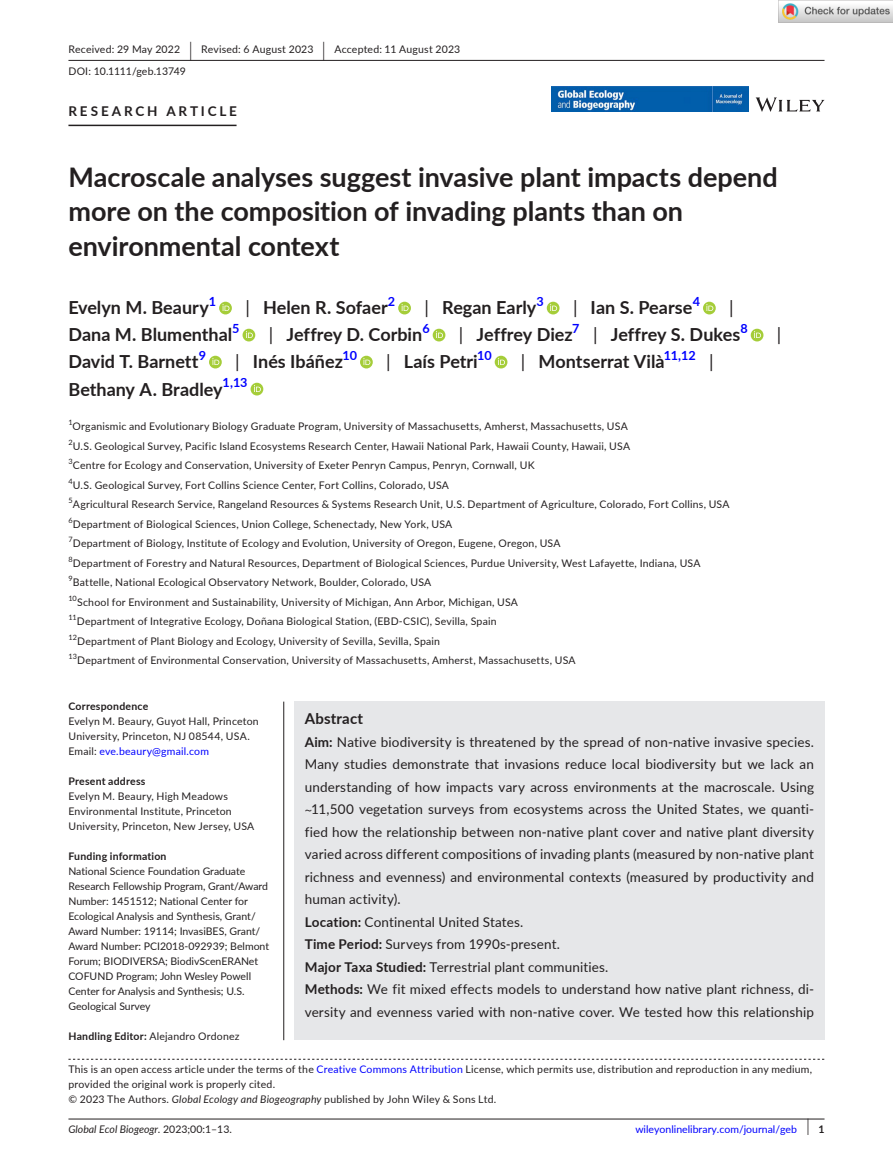
<style>
.page{position:relative;width:893px;height:1174px;background:#fff}
.page>*{position:absolute;margin:0;border:0;box-sizing:border-box;transform-origin:0 0}
.t1{font:700 27px/34.5px "Lato";color:#231f20}
.t2{font:700 18px "Lato";color:#231f20}
.t3{font:18px "Lato";color:#231f20}
.t4{font:700 15px "Lato";letter-spacing:.015em;color:#231f20}
.t5{font:13.5px/22.5px "Lato";letter-spacing:.01em;color:#231f20}
.t6{font:700 13.5px "Lato";letter-spacing:.21em;color:#231f20}
.t7{font:700 12.6px "Lato";letter-spacing:-.015em;color:#00f}
.t8{font:10.5px/19.5px "Lato";letter-spacing:.02em;color:#231f20}
.t9{font:10.5px/15px "Lato";color:#231f20}
.t10{font:700 10.5px "Lato";letter-spacing:.02em;color:#231f20}
.t11{font:10.5px "Lato";color:#00f}
.t12{font:italic 10.5px "Lato";color:#231f20}
.s1{font-size:19.65px}
.s2{font-weight:400}
.s3{color:#00f}
.s4{font-weight:700}
.s5{font-family:"STIX"}
.s6{font-style:italic}
.s7{font-style:normal}
.s8{font-size:17.4px;color:#231f20}
.s9{font-weight:700;color:#231f20}
</style>
<div class="page">
<hr style="left:68px;top:1118px;width:756px;height:1px;background:#231f20">
<svg style="left:756px;top:97px;width:68px;height:15px"></svg>
<img style="left:551px;top:86px;width:197px;height:26px">
<hr style="left:68px;top:60px;width:756px;height:1px;background:#231f20">
<hr style="left:68px;top:125px;width:169px;height:1px;background:#231f20">
<svg style="left:219px;top:302px;width:13px;height:12px"></svg>
<svg style="left:223px;top:304px;width:6px;height:7px"></svg>
<svg style="left:398px;top:302px;width:13px;height:12px"></svg>
<svg style="left:402px;top:304px;width:7px;height:7px"></svg>
<div style="left:547px;top:302px;width:12px;height:12px;background:#a5cd39;border-radius:50%"></div>
<svg style="left:550px;top:304px;width:7px;height:7px"></svg>
<svg style="left:703px;top:302px;width:13px;height:12px"></svg>
<svg style="left:706px;top:304px;width:7px;height:7px"></svg>
<div style="left:243px;top:329px;width:12px;height:12px;background:#a5cd39;border-radius:50%"></div>
<svg style="left:246px;top:331px;width:7px;height:7px"></svg>
<div style="left:433px;top:329px;width:12px;height:12px;background:#a5cd39;border-radius:50%"></div>
<svg style="left:436px;top:331px;width:7px;height:7px"></svg>
<div style="left:751px;top:329px;width:12px;height:12px;background:#a5cd39;border-radius:50%"></div>
<svg style="left:754px;top:331px;width:7px;height:7px"></svg>
<svg style="left:209px;top:356px;width:13px;height:12px"></svg>
<svg style="left:212px;top:358px;width:7px;height:7px"></svg>
<svg style="left:360px;top:356px;width:13px;height:12px"></svg>
<svg style="left:363px;top:358px;width:7px;height:7px"></svg>
<div style="left:495px;top:356px;width:12px;height:12px;background:#a5cd39;border-radius:50%"></div>
<svg style="left:498px;top:358px;width:7px;height:7px"></svg>
<div style="left:251px;top:383px;width:12px;height:12px;background:#a5cd39;border-radius:50%"></div>
<svg style="left:254px;top:385px;width:7px;height:7px"></svg>
<svg style="left:68px;top:1058px;width:756px;height:1px"></svg>
<div style="left:294px;top:701px;width:530px;height:339px;background:#e6e7e9"></div>
<hr style="left:283px;top:701px;width:1px;height:339px;background:#231f20">
<img style="left:779px;top:0;width:114px;height:23px">
<p class="t8" style="left:68px;top:38px;width:393px;line-height:21.8px">Received: 29 May 2022 <span class="s1">|</span> Revised: 6 August 2023 <span class="s1">|</span> Accepted: 11 August 2023<br>DOI: 10.1111/geb.13749</p>
<p class="t6" style="left:68px;top:101px;width:170px">RESEARCH ARTICLE</p>
<h1 class="t1" style="left:68px;top:159px;width:711px">Macroscale analyses suggest invasive plant impacts depend more on the composition of invading plants than on environmental context</h1>
<h2 class="t2" style="left:68px;top:295px;width:142px">Evelyn M. Beaury</h2>
<p class="t7" style="left:209px;top:292px;width:9px">1</p>
<h2 class="t2" style="left:245px;top:295px;width:144px"><span class="s2">|</span> Helen R. Sofaer</h2>
<p class="t7" style="left:388px;top:292px;width:9px">2</p>
<h2 class="t2" style="left:424px;top:295px;width:113px"><span class="s2">|</span> Regan Early</h2>
<p class="t7" style="left:536px;top:292px;width:9px">3</p>
<h2 class="t2" style="left:573px;top:295px;width:121px"><span class="s2">|</span> Ian S. Pearse</h2>
<p class="t7" style="left:693px;top:292px;width:9px">4</p>
<h2 class="t3" style="left:729px;top:295px;width:6px">|</h2>
<h2 class="t2" style="left:68px;top:322px;width:165px">Dana M. Blumenthal</h2>
<p class="t7" style="left:232px;top:319px;width:9px">5</p>
<h2 class="t2" style="left:269px;top:322px;width:155px"><span class="s2">|</span> Jeffrey D. Corbin</h2>
<p class="t7" style="left:422px;top:319px;width:9px">6</p>
<h2 class="t2" style="left:459px;top:322px;width:115px"><span class="s2">|</span> Jeffrey Diez</h2>
<p class="t7" style="left:572px;top:319px;width:9px">7</p>
<h2 class="t2" style="left:593px;top:322px;width:149px"><span class="s2">|</span> Jeffrey S. Dukes</h2>
<p class="t7" style="left:740px;top:319px;width:9px">8</p>
<h2 class="t3" style="left:777px;top:322px;width:6px">|</h2>
<h2 class="t2" style="left:68px;top:349px;width:132px">David T. Barnett</h2>
<p class="t7" style="left:199px;top:346px;width:9px">9</p>
<h2 class="t2" style="left:235px;top:349px;width:109px"><span class="s2">|</span> Inés Ibáñez</h2>
<p class="t7" style="left:343px;top:346px;width:16px">10</p>
<h2 class="t2" style="left:386px;top:349px;width:93px"><span class="s2">|</span> Laís Petri</h2>
<p class="t7" style="left:477px;top:346px;width:16px">10</p>
<h2 class="t2" style="left:521px;top:349px;width:145px"><span class="s2">|</span> Montserrat Vilà</h2>
<p class="t7" style="left:664px;top:346px;width:33px">11,12</p>
<h2 class="t3" style="left:709px;top:349px;width:6px">|</h2>
<h2 class="t2" style="left:68px;top:376px;width:156px">Bethany A. Bradley</h2>
<p class="t7" style="left:223px;top:373px;width:26px">1,13</p>
<p class="t8" style="left:68px;top:416px;width:663px"><sup>1</sup>Organismic and Evolutionary Biology Graduate Program, University of Massachusetts, Amherst, Massachusetts, USA<br><sup>2</sup>U.S. Geological Survey, Pacific Island Ecosystems Research Center, Hawaii National Park, Hawaii County, Hawaii, USA<br><sup>3</sup>Centre for Ecology and Conservation, University of Exeter Penryn Campus, Penryn, Cornwall, UK<br><sup>4</sup>U.S. Geological Survey, Fort Collins Science Center, Fort Collins, Colorado, USA<br><sup>5</sup>Agricultural Research Service, Rangeland Resources &amp; Systems Research Unit, U.S. Department of Agriculture, Colorado, Fort Collins, USA <sup>6</sup>Department of Biological Sciences, Union College, Schenectady, New York, USA<br><sup>7</sup>Department of Biology, Institute of Ecology and Evolution, University of Oregon, Eugene, Oregon, USA<br><sup>8</sup>Department of Forestry and Natural Resources, Department of Biological Sciences, Purdue University, West Lafayette, Indiana, USA <sup>9</sup>Battelle, National Ecological Observatory Network, Boulder, Colorado, USA<br><sup>10</sup>School for Environment and Sustainability, University of Michigan, Ann Arbor, Michigan, USA<br><sup>11</sup>Department of Integrative Ecology, Doñana Biological Station, (EBD-CSIC), Sevilla, Spain<br><sup>12</sup>Department of Plant Biology and Ecology, University of Sevilla, Sevilla, Spain<br><sup>13</sup>Department of Environmental Conservation, University of Massachusetts, Amherst, Massachusetts, USA</p>
<p class="t10" style="left:68px;top:698px;width:81px">Correspondence</p>
<p class="t8" style="left:68px;top:713px;width:192px;line-height:15px">Evelyn M. Beaury, Guyot Hall, Princeton<br>University, Princeton, NJ 08544, USA.<br>Email: <span class="s3">eve.beaury@gmail.com</span></p>
<p class="t10" style="left:68px;top:773px;width:78px">Present address</p>
<p class="t8" style="left:68px;top:788px;width:187px;line-height:15px">Evelyn M. Beaury, High Meadows<br>Environmental Institute, Princeton<br>University, Princeton, New Jersey, USA</p>
<p class="t10" style="left:68px;top:848px;width:100px">Funding information</p>
<p class="t9" style="left:68px;top:863px;width:202px">National Science Foundation Graduate Research Fellowship Program, Grant/Award Number: 1451512; National Center for Ecological Analysis and Synthesis, Grant/ Award Number: 19114; InvasiBES, Grant/ Award Number: PCI2018-092939; Belmont Forum; BIODIVERSA; BiodivScenERANet COFUND Program; John Wesley Powell Center for Analysis and Synthesis; U.S.<br>Geological Survey</p>
<p class="t8" style="left:68px;top:1026px;width:173px"><span class="s4">Handling Editor:</span> Alejandro Ordonez</p>
<h3 class="t4" style="left:305px;top:707px;width:60px">Abstract</h3>
<p class="t5" style="left:305px;top:730px;width:511px"><span class="s4">Aim:</span> Native biodiversity is threatened by the spread of non-native invasive species.<br>Many studies demonstrate that invasions reduce local biodiversity but we lack an understanding of how impacts vary across environments at the macroscale. Using <span class="s5">~</span>11,500 vegetation surveys from ecosystems across the United States, we quanti&shy;fied how the relationship between non-native plant cover and native plant diversity varied across different compositions of invading plants (measured by non-native plant richness and evenness) and environmental contexts (measured by productivity and human activity).<br><span class="s4">Location:</span> Continental United States.<br><span class="s4">Time Period:</span> Surveys from 1990s-present.<br><span class="s4">Major Taxa Studied:</span> Terrestrial plant communities.<br><span class="s4">Methods:</span> We fit mixed effects models to understand how native plant richness, di&shy;versity and evenness varied with non-native cover. We tested how this relationship</p>
<p class="t8" style="left:68px;top:1061px;width:745px;line-height:15px">This is an open access article under the terms of the <span class="s3">Creative Commons Attribution</span> License, which permits use, distribution and reproduction in any medium, provided the original work is properly cited.<br>© 2023 The Authors. <span class="s6">Global Ecology and Biogeography</span> published by John Wiley &amp; Sons Ltd.</p>
<p class="t12" style="left:68px;top:1121px;width:165px">Global Ecol Biogeogr. <span class="s7">2023;00:1–13.</span></p>
<p class="t11" style="left:635px;top:1121px;width:191px">wileyonlinelibrary.com/journal/geb <span class="s8">|</span> <span class="s9">1</span></p>
</div>
